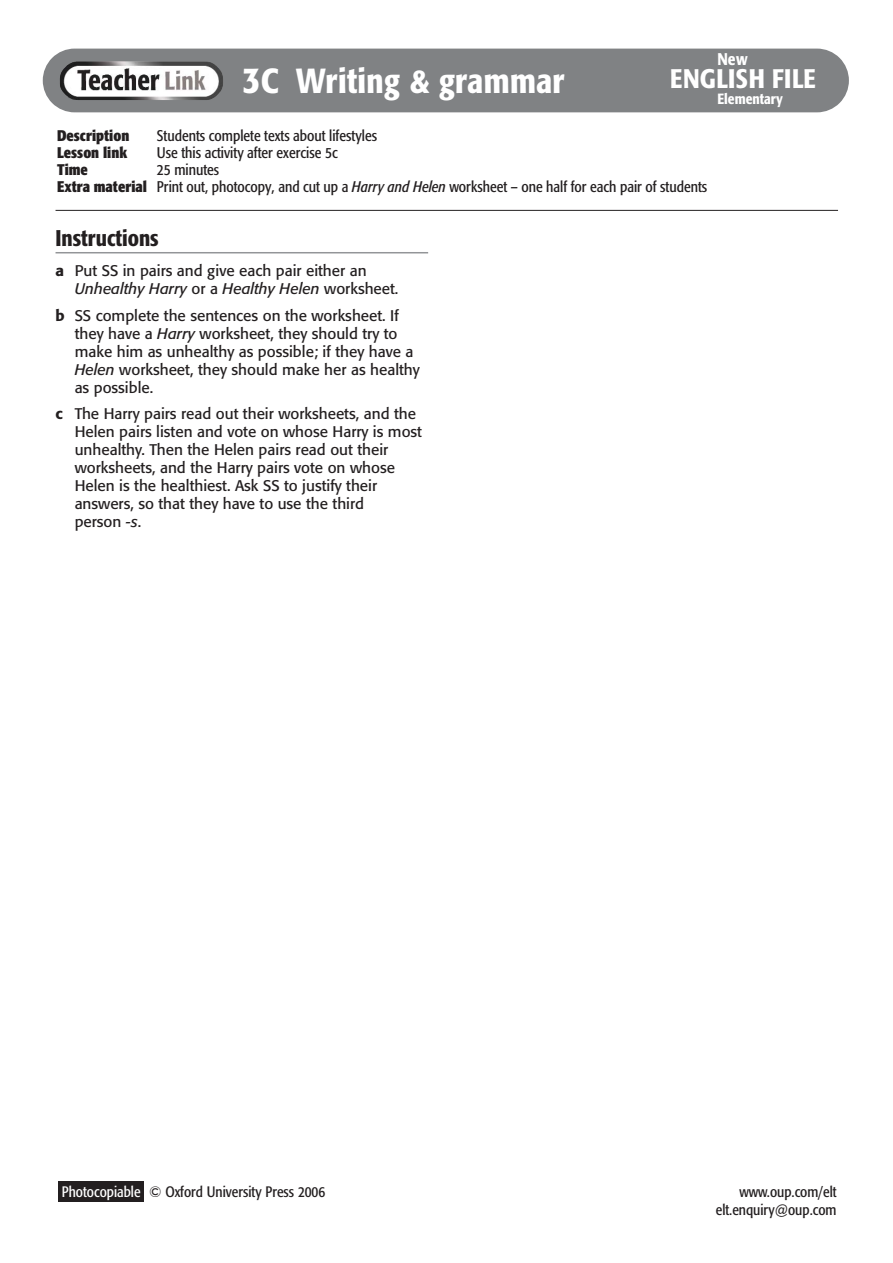
<style>
.page{position:relative;width:893px;height:1263px;background:#fff}
.page>*{position:absolute;margin:0;border:0;box-sizing:border-box;transform-origin:0 0}
.t1{font:500 condensed 34.5px "Formata";letter-spacing:.01em;color:#fff}
.t2{font:500 condensed 26.55px "Formata";letter-spacing:.02em;color:#fff}
.t3{font:500 condensed 22.5px "Formata";color:#231f20}
.t4{font:500 condensed 16.8px "Formata";color:#fff}
.t5{font:15.3px/18px "Formata";color:#231f20}
.t6{font:condensed 15.3px/17.2px "Formata";color:#231f20}
.t7{font:700 condensed 15.3px "Formata";color:#231f20}
.t8{font:condensed 15px/18px "Formata";color:#231f20;text-align:right}
.t9{font:500 condensed 14.7px "Formata";color:#fff}
.s1{font-size:37.5px}
.s2{font-size:15px}
.s3{font-weight:700}
.s4{font-style:italic}
.s5{font-weight:500}
.s6{color:#fff}
</style>
<div class="page">
<hr style="left:56px;top:252px;width:372px;height:1px;background:#939598">
<div style="left:59px;top:1182px;width:85px;height:20px;background:#231f20"></div>
<div style="left:43px;top:49px;width:806px;height:63px;background:#808284"></div>
<img style="left:60px;top:61px;width:163px;height:39px">
<hr style="left:56px;top:210px;width:782px;height:1px;background:#231f20">
<h1 class="t1" style="left:242px;top:67px;width:324px"><span class="s1">3</span>C Writing &amp; grammar</h1>
<p class="t4" style="left:717px;top:52px;width:32px">New</p>
<h2 class="t2" style="left:670px;top:68px;width:147px">ENGLISH FILE</h2>
<p class="t9" style="left:717px;top:93px;width:67px">Elementary</p>
<p class="t7" style="left:57px;top:129px;width:74px">Description</p>
<p class="t6" style="left:157px;top:128px;width:222px">Students complete texts about lifestyles</p>
<p class="t7" style="left:57px;top:146px;width:72px">Lesson link</p>
<p class="t6" style="left:157px;top:145px;width:182px">Use this activity after exercise 5c</p>
<p class="t7" style="left:57px;top:163px;width:32px">Time</p>
<p class="t6" style="left:57px;top:162px;width:652px;text-indent:100px">25 minute<span class="s2">s<br></span><span class="s3">Extra material</span> Print out, photocopy, and cut up a <span class="s4">Harry and Helen</span> worksheet – one half for each pair of students</p>
<h3 class="t3" style="left:56px;top:228px;width:105px">Instructions</h3>
<p class="t5" style="left:75px;top:263px;width:325px;text-indent:-19px"><span class="s5">a</span> Put SS in pairs and give each pair either an<br><span class="s4">Unhealthy Harry</span> or a <span class="s4">Healthy Helen</span> worksheet.</p>
<p class="t5" style="left:75px;top:308px;width:347px;text-indent:-19px"><span class="s5">b</span> SS complete the sentences on the worksheet. If they have a <span class="s4">Harry</span> worksheet, they should try to make him as unhealthy as possible; if they have a <span class="s4">Helen</span> worksheet, they should make her as healthy as possible.</p>
<p class="t5" style="left:75px;top:406px;width:349px;text-indent:-19px"><span class="s5">c</span> The Harry pairs read out their worksheets, and the Helen pairs listen and vote on whose Harry is most unhealthy. Then the Helen pairs read out their worksheets, and the Harry pairs vote on whose Helen is the healthiest. Ask SS to justify their answers, so that they have to use the third<br>person <span class="s4">-s</span>.</p>
<p class="t8" style="left:62px;top:1184px;width:265px"><span class="s6">Photocopiable</span> © Oxford University Press 2006</p>
<p class="t8" style="left:716px;top:1184px;width:122px">www.oup.com/elt elt.enquiry@oup.com</p>
</div>
